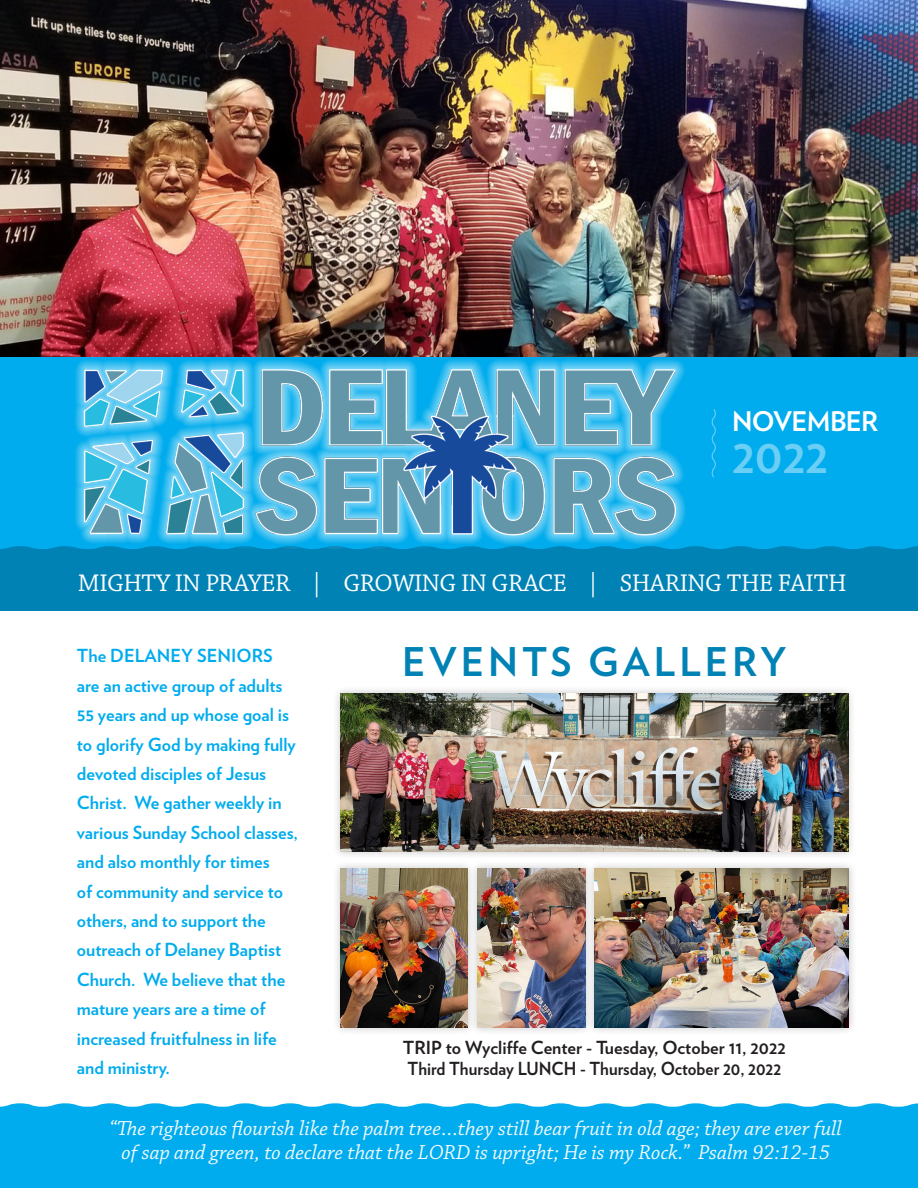
<style>
.page{position:relative;width:918px;height:1188px;background:#fff}
.page>*{position:absolute;margin:0;border:0;box-sizing:border-box;transform-origin:0 0}
.cover_year{font:700 49.35px "Verlag";color:#6bcef5}
.cover_head1-blue{font:700 39.45px "Verlag";letter-spacing:.1em;color:#0082b5}
.cover_month{font:700 27px "Verlag";letter-spacing:-.025em;color:#fff}
.cover_maintitle{font:25.35px "Chaparral Pro";letter-spacing:-.02em;color:#fff}
.cover_slogan{font:italic 21.45px/24px "Chaparral Pro";color:#f0f9fd;text-align:center}
.t1{font:700 18px/29.4px "Verlag";color:#00aced}
.t2{font:700 18px "Verlag";color:#231f20}
.t3{font:700 18px "Verlag";color:#231f20;scale:.94 1}
</style>
<div class="page">
<div style="left:0;top:374px;width:918px;height:237px;background:#0082b5"></div>
<div style="left:0;top:357px;width:918px;height:192px;background:#00aced"></div>
<div style="left:0;top:1103px;width:918px;height:85px;background:#00aced"></div>
<img style="left:0;top:0;width:918px;height:357px">
<img style="left:78px;top:311px;width:609px;height:234px">
<div style="left:469px;top:861px;width:125px;height:175px;background:#231f20;opacity:.25"></div>
<img style="left:477px;top:869px;width:109px;height:158px">
<div style="left:586px;top:861px;width:271px;height:175px;background:#231f20;opacity:.25"></div>
<img style="left:594px;top:869px;width:255px;height:158px">
<div style="left:332px;top:685px;width:525px;height:175px;background:#231f20;opacity:.25"></div>
<img style="left:340px;top:693px;width:508px;height:159px">
<div style="left:332px;top:861px;width:144px;height:175px;background:#231f20;opacity:.25"></div>
<img style="left:340px;top:869px;width:128px;height:158px">
<svg style="left:710px;top:408px;width:7px;height:71px"></svg>
<p class="cover_month" style="left:732px;top:400px;width:148px">NOVEMBER</p>
<p class="cover_year" style="left:732px;top:417px;width:98px">2022</p>
<p class="cover_maintitle" style="left:78px;top:569px;width:770px">MIGHTY IN PRAYER | GROWING IN GRACE | SHARING THE FAITH</p>
<p class="t1" style="left:77px;top:640px;width:222px">The DELANEY SENIORS are an active group of adults<br>55 years and up whose goal is to glorify God by making fully devoted disciples of Jesus<br>Christ. We gather weekly in various Sunday School classes, and also monthly for times<br>of community and service to others, and to support the outreach of Delaney Baptist<br>Church. We believe that the mature years are a time of increased fruitfulness in life and ministry.</p>
<p class="cover_head1-blue" style="left:402px;top:631px;width:386px">EVENTS GALLERY</p>
<p class="t2" style="left:403px;top:1033px;width:384px">TRIP to Wycliffe Center - Tuesday, October 11, 2022</p>
<p class="t3" style="left:408px;top:1054px;width:399px">Third Thursday LUNCH - Thursday, October 20, 2022</p>
<p class="cover_slogan" style="left:110px;top:1117px;width:734px">“The righteous flourish like the palm tree…they still bear fruit in old age; they are ever full of sap and green, to declare that the LORD is upright; He is my Rock.” Psalm 92:12-15</p>
</div>
